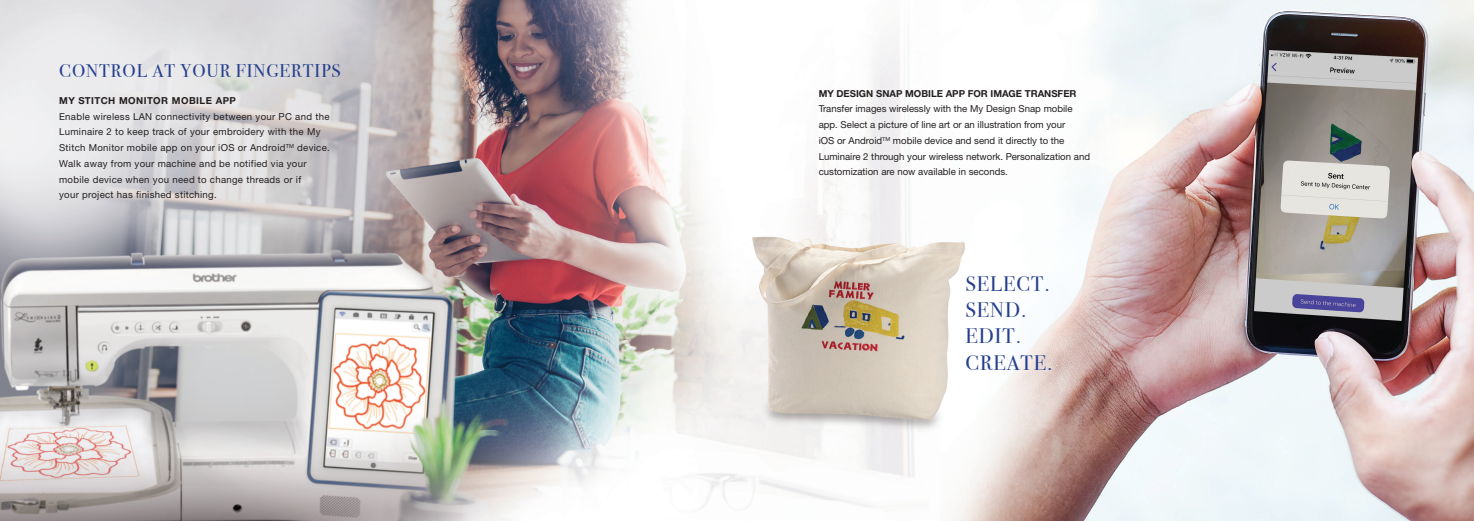
<style>
.page{position:relative;width:1474px;height:521px;background:#fff}
.page>*{position:absolute;margin:0;border:0;box-sizing:border-box;transform-origin:0 0}
.t1{font:21px "Bodoni Svty Two ITCTT";letter-spacing:.05em;color:#253f8e}
.t2{font:18.38px "Bodoni Svty Two ITCTT";letter-spacing:.05em;color:#253f8e}
.t3{font:9.62px/15.8px "Helvetica Neue LTW1 G";letter-spacing:.03em;color:#231f20}
.t4{font:9.62px/15.8px "Helvetica Neue LTW1 G";letter-spacing:.01em;color:#231f20}
.t5{font:700 9.62px "Helvetica Neue LTW1 G";color:#231f20}
.s1{font-weight:700}
</style>
<div class="page">
<img style="left:0;top:0;width:1473px;height:521px">
<p class="t2" style="left:59px;top:55px;width:283px">CONTROL AT YOUR FINGERTIPS</p>
<p class="t3" style="left:59px;top:92px;width:272px"><span class="s1">MY STITCH MONITOR MOBILE APP<br></span>Enable wireless LAN connectivity between your PC and the Luminaire 2 to keep track of your embroidery with the My Stitch Monitor mobile app on your iOS or Android<sup>TM</sup> device.<br>Walk away from your machine and be notified via your mobile device when you need to change threads or if<br>your project has finished stitching.</p>
<p class="t5" style="left:818px;top:87px;width:259px">MY DESIGN SNAP MOBILE APP FOR IMAGE TRANSFER</p>
<p class="t4" style="left:818px;top:101px;width:273px">Transfer images wirelessly with the My Design Snap mobile app. Select a picture of line art or an illustration from your<br>iOS or Android<sup>TM</sup> mobile device and send it directly to the Luminaire 2 through your wireless network. Personalization and customization are now available in seconds.</p>
<p class="t1" style="left:965px;top:266px;width:86px">SELECT.</p>
<p class="t1" style="left:965px;top:293px;width:63px">SEND.</p>
<p class="t1" style="left:965px;top:319px;width:57px">EDIT.</p>
<p class="t1" style="left:965px;top:345px;width:89px">CREATE.</p>
</div>
